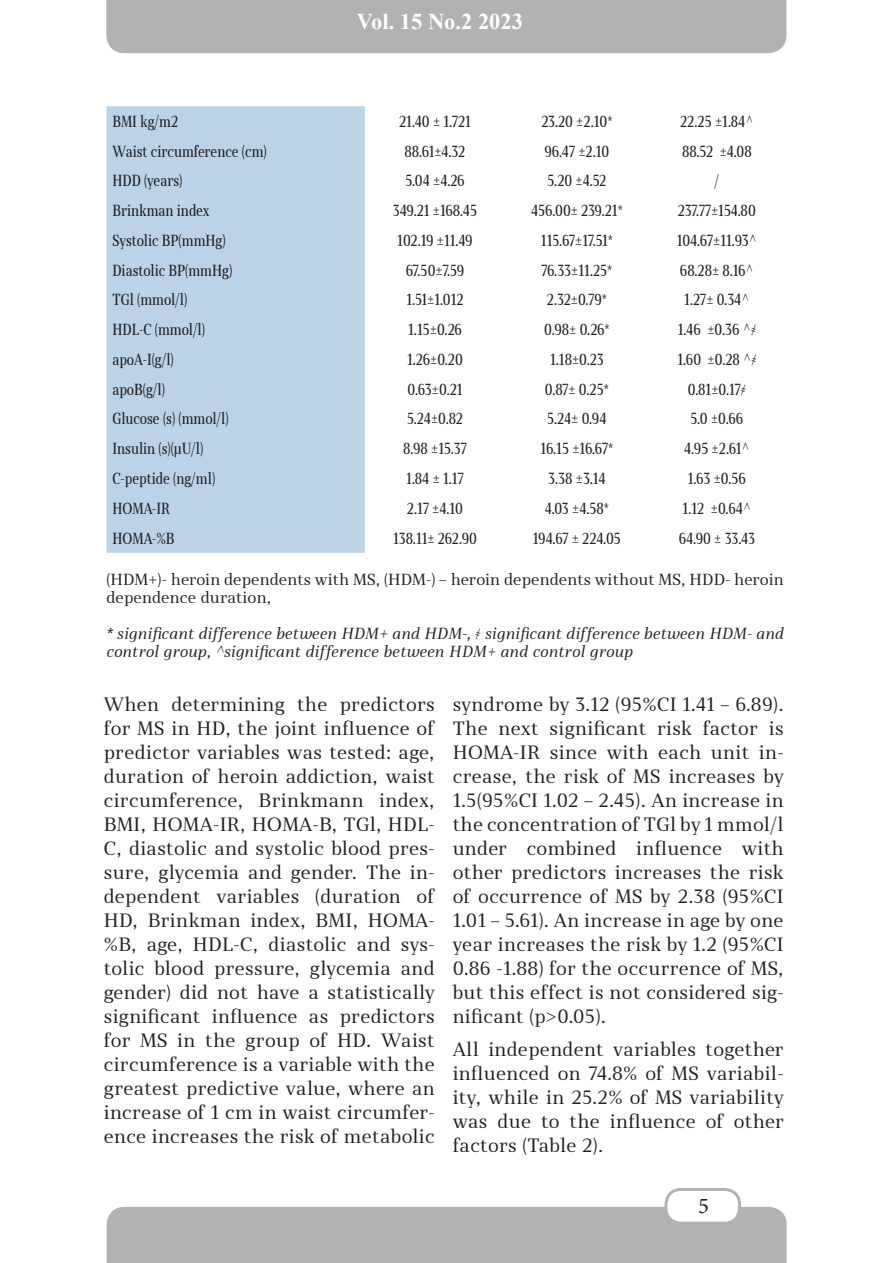
<style>
.page{position:relative;width:893px;height:1263px;background:#fff}
.page>*{position:absolute;margin:0;border:0;box-sizing:border-box;transform-origin:0 0}
.t1{font:700 22.5px "Times New Roman";color:#fff}
.t2{font:22.5px "Minion Pro";color:#231f20}
.t3{font:18px/24px "Skola Serif";letter-spacing:.02em;color:#231f20;text-align:justify}
.t4{font:15px "Skola Serif Cn";color:#231f20}
.t5{font:italic 15px/18px "Skola Serif";letter-spacing:.02em;color:#231f20}
.t6{font:15px/18px "Skola Serif";letter-spacing:.01em;color:#231f20}
.s1{font-family:"Times New Roman"}
.s2{font-family:"Times New Roman";font-style:normal}
</style>
<div class="page">
<div style="left:106px;top:0;width:680px;height:53px;background:#b3b2b2"></div>
<div style="left:107px;top:1207px;width:680px;height:56px;background:#b3b2b2"></div>
<div style="left:666px;top:1189px;width:73px;height:34px;background:#fff;border-radius:15px"></div>
<div style="left:664px;top:1188px;width:77px;height:36px;border:3px solid #b2b2b2;border-radius:15px"></div>
<div style="left:106px;top:106px;width:259px;height:447px;background:#bcd3e7"></div>
<p class="t1" style="left:357px;top:6px;width:168px">Vol. 15 No.2 2023</p>
<p class="t4" style="left:112px;top:112px;width:67px">BMI kg/m2</p>
<p class="t4" style="left:399px;top:112px;width:73px">21.40 ± 1.721</p>
<p class="t4" style="left:541px;top:112px;width:73px">23.20 ±2.10*</p>
<p class="t4" style="left:680px;top:112px;width:75px">22.25 ±1.84^</p>
<p class="t4" style="left:112px;top:142px;width:156px">Waist circumference (cm)</p>
<p class="t4" style="left:405px;top:142px;width:62px">88.61±4.32</p>
<p class="t4" style="left:544px;top:142px;width:66px">96.47 ±2.10</p>
<p class="t4" style="left:682px;top:142px;width:71px">88.52 ±4.08</p>
<p class="t4" style="left:112px;top:172px;width:71px">HDD (years)</p>
<p class="t4" style="left:405px;top:172px;width:61px">5.04 ±4.26</p>
<p class="t4" style="left:547px;top:172px;width:60px">5.20 ±4.52</p>
<p class="t4" style="left:715px;top:172px;width:6px">/</p>
<p class="t4" style="left:112px;top:202px;width:99px">Brinkman index</p>
<p class="t4" style="left:393px;top:202px;width:86px">349.21 ±168.45</p>
<p class="t4" style="left:531px;top:202px;width:93px">456.00± 239.21*</p>
<p class="t4" style="left:678px;top:202px;width:79px">237.77±154.80</p>
<p class="t4" style="left:112px;top:232px;width:115px">Systolic BP(mmHg)</p>
<p class="t4" style="left:397px;top:232px;width:77px">102.19 ±11.49</p>
<p class="t4" style="left:541px;top:232px;width:74px">115.67±17.51*</p>
<p class="t4" style="left:677px;top:232px;width:82px">104.67±11.93^</p>
<p class="t4" style="left:112px;top:261px;width:121px">Diastolic BP(mmHg)</p>
<p class="t4" style="left:406px;top:261px;width:60px">67.50±7.59</p>
<p class="t4" style="left:541px;top:261px;width:73px">76.33±11.25*</p>
<p class="t4" style="left:680px;top:261px;width:75px">68.28± 8.16^</p>
<p class="t4" style="left:112px;top:291px;width:76px">TGl (mmol/l)</p>
<p class="t4" style="left:406px;top:291px;width:59px">1.51±1.012</p>
<p class="t4" style="left:547px;top:291px;width:62px">2.32±0.79*</p>
<p class="t4" style="left:684px;top:291px;width:67px">1.27± 0.34^</p>
<p class="t4" style="left:112px;top:321px;width:94px">HDL-C (mmol/l)</p>
<p class="t4" style="left:408px;top:321px;width:55px">1.15±0.26</p>
<p class="t4" style="left:544px;top:321px;width:67px">0.98± 0.26*</p>
<p class="t4" style="left:678px;top:321px;width:80px">1.46 ±0.36 ^<span class="s1">҂</span></p>
<p class="t4" style="left:112px;top:351px;width:63px">apoA-I(g/l)</p>
<p class="t4" style="left:407px;top:351px;width:57px">1.26±0.20</p>
<p class="t4" style="left:550px;top:351px;width:55px">1.18±0.23</p>
<p class="t4" style="left:677px;top:351px;width:81px">1.60 ±0.28 ^<span class="s1">҂</span></p>
<p class="t4" style="left:112px;top:380px;width:54px">apoB(g/l)</p>
<p class="t4" style="left:407px;top:380px;width:57px">0.63±0.21</p>
<p class="t4" style="left:545px;top:380px;width:65px">0.87± 0.25*</p>
<p class="t4" style="left:688px;top:380px;width:60px">0.81±0.17<span class="s1">҂</span></p>
<p class="t4" style="left:112px;top:410px;width:118px">Glucose (s) (mmol/l)</p>
<p class="t4" style="left:407px;top:410px;width:57px">5.24±0.82</p>
<p class="t4" style="left:547px;top:410px;width:61px">5.24± 0.94</p>
<p class="t4" style="left:690px;top:410px;width:54px">5.0 ±0.66</p>
<p class="t4" style="left:112px;top:440px;width:92px">Insulin (s)(μU/l)</p>
<p class="t4" style="left:403px;top:440px;width:65px">8.98 ±15.37</p>
<p class="t4" style="left:541px;top:440px;width:74px">16.15 ±16.67*</p>
<p class="t4" style="left:684px;top:440px;width:67px">4.95 ±2.61^</p>
<p class="t4" style="left:112px;top:470px;width:104px">C-peptide (ng/ml)</p>
<p class="t4" style="left:406px;top:470px;width:59px">1.84 ± 1.17</p>
<p class="t4" style="left:548px;top:470px;width:59px">3.38 ±3.14</p>
<p class="t4" style="left:688px;top:470px;width:60px">1.63 ±0.56</p>
<p class="t4" style="left:112px;top:499px;width:59px">HOMA-IR</p>
<p class="t4" style="left:407px;top:499px;width:58px">2.17 ±4.10</p>
<p class="t4" style="left:545px;top:499px;width:66px">4.03 ±4.58*</p>
<p class="t4" style="left:683px;top:499px;width:70px">1.12 ±0.64^</p>
<p class="t4" style="left:112px;top:529px;width:64px">HOMA-%B</p>
<p class="t4" style="left:393px;top:529px;width:86px">138.11± 262.90</p>
<p class="t4" style="left:533px;top:529px;width:89px">194.67 ± 224.05</p>
<p class="t4" style="left:679px;top:529px;width:78px">64.90 ± 33.43</p>
<p class="t6" style="left:106px;top:571px;width:679px">(HDM+)- heroin dependents with MS, (HDM-) – heroin dependents without MS, HDD- heroin dependence duration,</p>
<p class="t5" style="left:106px;top:625px;width:679px">* significant difference between HDM+ and HDM-, <span class="s2">҂</span> significant difference between HDM- and control group, ^significant difference between HDM+ and control group</p>
<p class="t3" style="left:104px;top:692px;width:332px">When determining the predictors for MS in HD, the joint influence of predictor variables was tested: age, duration of heroin addiction, waist circumference, Brinkmann index, BMI, HOMA-IR, HOMA-B, TGl, HDL-C, diastolic and systolic blood pres&shy;sure, glycemia and gender. The in&shy;dependent variables (duration of HD, Brinkman index, BMI, HOMA-%B, age, HDL-C, diastolic and sys&shy;tolic blood pressure, glycemia and gender) did not have a statistically significant influence as predictors for MS in the group of HD. Waist circumference is a variable with the greatest predictive value, where an increase of 1 cm in waist circumfer&shy;ence increases the risk of metabolic</p>
<p class="t3" style="left:453px;top:692px;width:332px">syndrome by 3.12 (95%CI 1.41 – 6.89).<br>The next significant risk factor is HOMA-IR since with each unit in&shy;crease, the risk of MS increases by 1.5(95%CI 1.02 – 2.45). An increase in the concentration of TGl by 1 mmol/l under combined influence with other predictors increases the risk of occurrence of MS by 2.38 (95%CI 1.01 – 5.61). An increase in age by one year increases the risk by 1.2 (95%CI 0.86 -1.88) for the occurrence of MS, but this effect is not considered sig&shy;nificant (p&gt;0.05).</p>
<p class="t3" style="left:453px;top:1037px;width:332px">All independent variables together influenced on 74.8% of MS variabil&shy;ity, while in 25.2% of MS variability was due to the influence of other factors (Table 2).</p>
<p class="t2" style="left:698px;top:1191px;width:12px">5</p>
</div>
